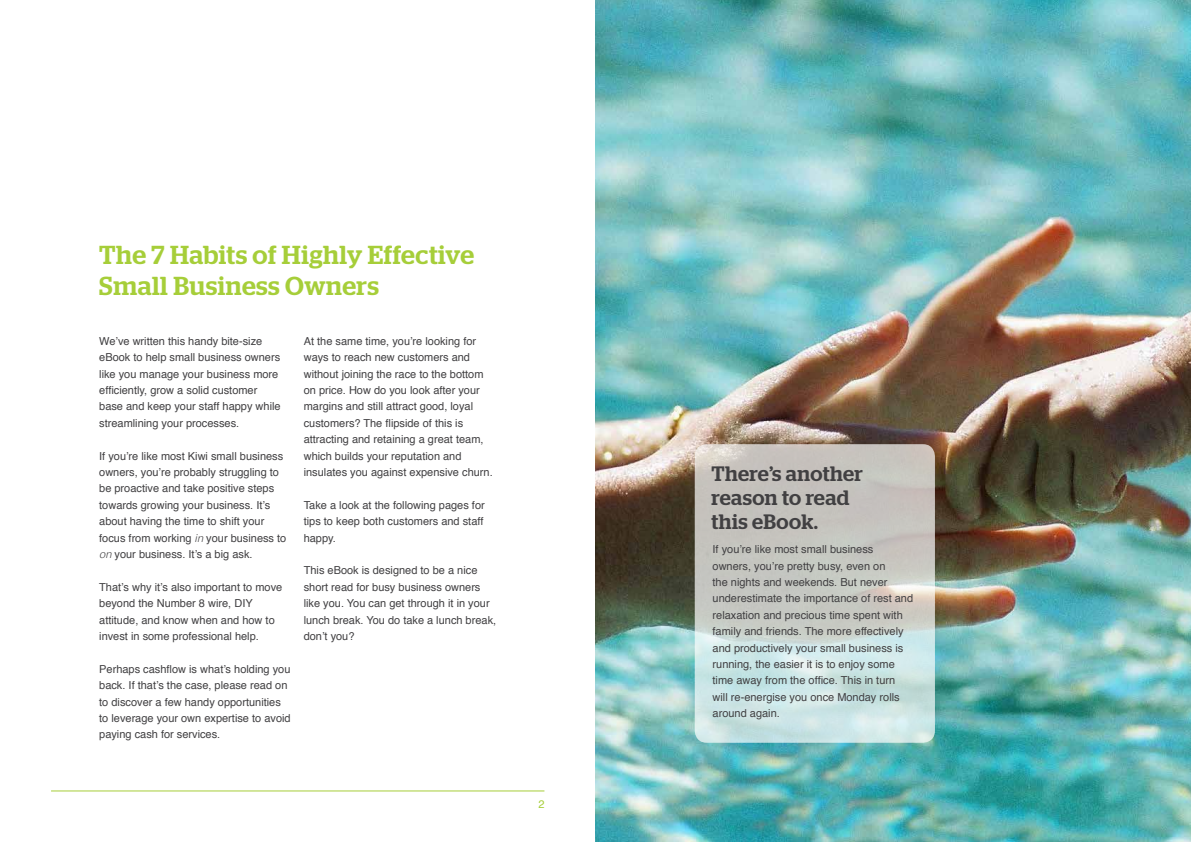
<style>
.page{position:relative;width:1191px;height:842px;background:#fff}
.page>*{position:absolute;margin:0;border:0;box-sizing:border-box;transform-origin:0 0}
.t1{font:500 26px/31px "Stag";letter-spacing:.02em;color:#a6ce39}
.t2{font:500 20.9px/24px "Stag";letter-spacing:.02em;color:#414042}
.t3{font:11px/16.4px "Helvetica";color:#414042}
.t4{font:11px "Helvetica";color:#a6ce39}
.s1{font-weight:300;font-style:italic}
</style>
<div class="page">
<hr style="left:51px;top:790px;width:493px;height:1px;background:#a6ce39">
<img style="left:595px;top:0;width:596px;height:842px">
<svg style="left:694px;top:444px;width:241px;height:299px;background:#c9d1cd"></svg>
<h1 class="t1" style="left:99px;top:239px;width:376px">The 7 Habits of Highly Effective<br>Small Business Owners</h1>
<p class="t3" style="left:99px;top:333px;width:183px">We’ve written this handy bite-size eBook to help small business owners like you manage your business more efficiently, grow a solid customer base and keep your staff happy while streamlining your processes.</p>
<p class="t3" style="left:99px;top:448px;width:189px">If you’re like most Kiwi small business owners, you’re probably struggling to be proactive and take positive steps towards growing your business. It’s about having the time to shift your focus from working <span class="s1">in</span> your business to <span class="s1">on</span> your business. It’s a big ask.</p>
<p class="t3" style="left:99px;top:579px;width:185px">That’s why it’s also important to move beyond the Number 8 wire, DIY attitude, and know when and how to invest in some professional help.</p>
<p class="t3" style="left:99px;top:661px;width:193px">Perhaps cashflow is what’s holding you back. If that’s the case, please read on to discover a few handy opportunities to leverage your own expertise to avoid paying cash for services.</p>
<p class="t3" style="left:304px;top:333px;width:190px">At the same time, you’re looking for ways to reach new customers and without joining the race to the bottom on price. How do you look after your margins and still attract good, loyal customers? The flipside of this is attracting and retaining a great team, which builds your reputation and insulates you against expensive churn.</p>
<p class="t3" style="left:304px;top:497px;width:182px">Take a look at the following pages for tips to keep both customers and staff happy.</p>
<p class="t3" style="left:304px;top:563px;width:194px">This eBook is designed to be a nice short read for busy business owners like you. You can get through it in your lunch break. You do take a lunch break, don’t you?</p>
<p class="t4" style="left:538px;top:795px;width:8px">2</p>
<h2 class="t2" style="left:711px;top:462px;width:153px">There’s another reason to read this eBook.</h2>
<p class="t3" style="left:712px;top:541px;width:202px">If you’re like most small business owners, you’re pretty busy, even on<br>the nights and weekends. But never underestimate the importance of rest and relaxation and precious time spent with family and friends. The more effectively and productively your small business is running, the easier it is to enjoy some time away from the office. This in turn will re-energise you once Monday rolls around again.</p>
</div>
